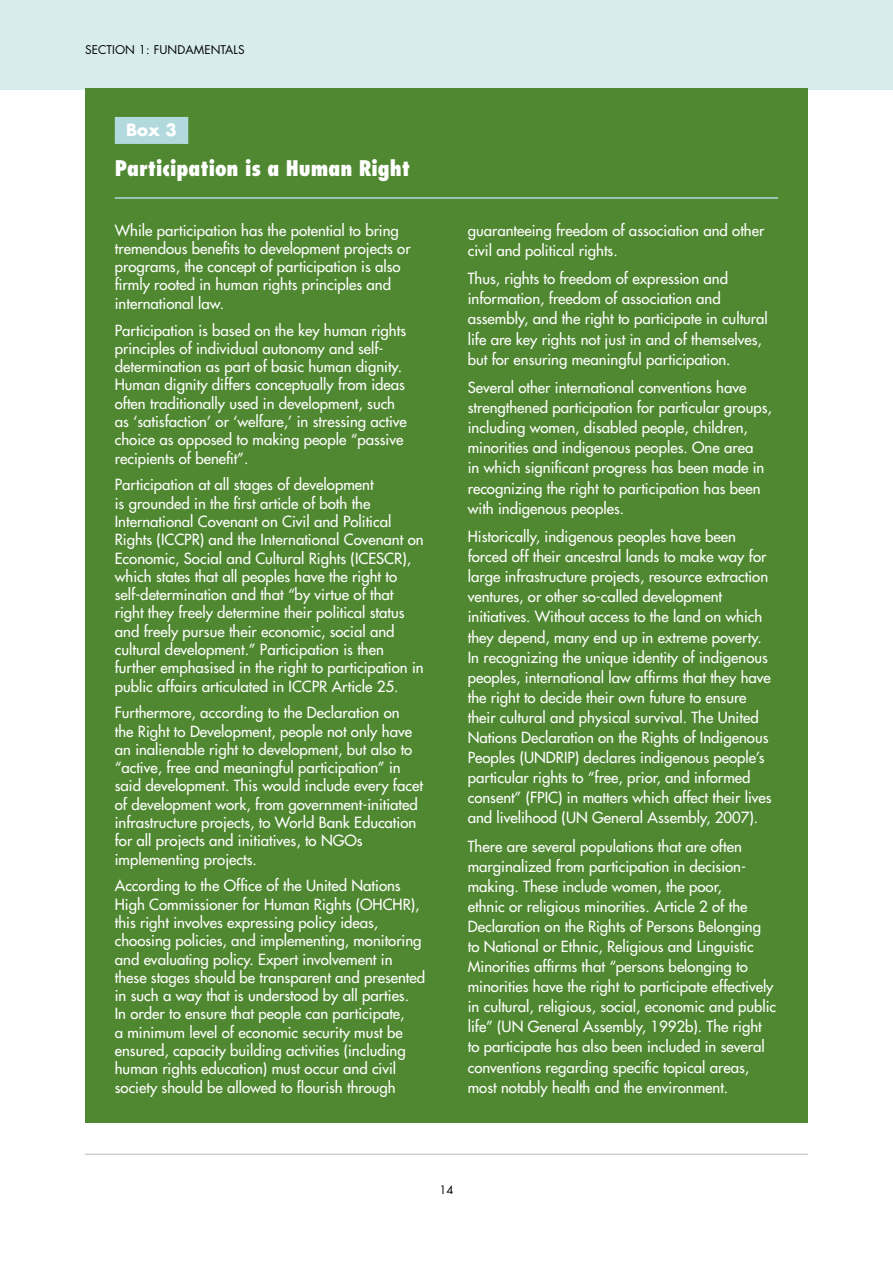
<style>
.page{position:relative;width:893px;height:1263px;background:#fff}
.page>*{position:absolute;margin:0;border:0;box-sizing:border-box;transform-origin:0 0}
.t1{font:800 condensed 21px "Futura Std";color:#fff}
.t2{font:700 16.5px "Futura Std";color:#fff}
.t3{font:500 15px/18.3px "Futura Std";color:#fff}
.t4{font:11.7px "Futura Std";letter-spacing:.01em;color:#000}
.t5{font:11.25px "Futura Std";color:#000}
</style>
<div class="page">
<hr style="left:85px;top:1154px;width:723px;height:1px;background:#bababa">
<div style="left:0;top:0;width:893px;height:89px;background:#d8ecee"></div>
<div style="left:85px;top:189px;width:723px;height:934px;background:#508831"></div>
<div style="left:85px;top:89px;width:723px;height:120px;background:#508831"></div>
<div style="left:115px;top:117px;width:73px;height:27px;background:#b2dade"></div>
<hr style="left:115px;top:197px;width:663px;height:2px;background:#b2dade">
<p class="t4" style="left:85px;top:43px;width:161px">SECTION 1: FUNDAMENTALS</p>
<p class="t2" style="left:126px;top:119px;width:52px">Box 3</p>
<h1 class="t1" style="left:115px;top:155px;width:297px">Participation is a Human Right</h1>
<p class="t3" style="left:115px;top:221px;width:297px">While participation has the potential to bring tremendous benefits to development projects or programs, the concept of participation is also firmly rooted in human rights principles and international law.</p>
<p class="t3" style="left:115px;top:321px;width:294px">Participation is based on the key human rights principles of individual autonomy and self&shy;determination as part of basic human dignity.<br>Human dignity differs conceptually from ideas often traditionally used in development, such as ‘satisfaction’ or ‘welfare,’ in stressing active choice as opposed to making people “passive recipients of benefit”.</p>
<p class="t3" style="left:115px;top:476px;width:310px">Participation at all stages of development<br>is grounded in the first article of both the International Covenant on Civil and Political Rights (ICCPR) and the International Covenant on Economic, Social and Cultural Rights (ICESCR), which states that all peoples have the right to self-determination and that “by virtue of that right they freely determine their political status and freely pursue their economic, social and cultural development.” Participation is then further emphasised in the right to participation in public affairs articulated in ICCPR Article 25.</p>
<p class="t3" style="left:115px;top:704px;width:310px">Furthermore, according to the Declaration on<br>the Right to Development, people not only have an inalienable right to development, but also to “active, free and meaningful participation” in said development. This would include every facet of development work, from government-initiated infrastructure projects, to World Bank Education for all projects and initiatives, to NGOs implementing projects.</p>
<p class="t3" style="left:115px;top:877px;width:312px">According to the Office of the United Nations High Commissioner for Human Rights (OHCHR), this right involves expressing policy ideas, choosing policies, and implementing, monitoring and evaluating policy. Expert involvement in these stages should be transparent and presented in such a way that is understood by all parties.<br>In order to ensure that people can participate,<br>a minimum level of economic security must be ensured, capacity building activities (including human rights education) must occur and civil society should be allowed to flourish through</p>
<p class="t3" style="left:468px;top:220px;width:298px;line-height:20.1px">guaranteeing freedom of association and other civil and political rights.</p>
<p class="t3" style="left:468px;top:269px;width:302px;line-height:20.1px">Thus, rights to freedom of expression and information, freedom of association and assembly, and the right to participate in cultural life are key rights not just in and of themselves, but for ensuring meaningful participation.</p>
<p class="t3" style="left:468px;top:378px;width:306px;line-height:20.1px">Several other international conventions have strengthened participation for particular groups, including women, disabled people, children, minorities and indigenous peoples. One area<br>in which significant progress has been made in recognizing the right to participation has been with indigenous peoples.</p>
<p class="t3" style="left:468px;top:527px;width:305px;line-height:20.1px">Historically, indigenous peoples have been forced off their ancestral lands to make way for large infrastructure projects, resource extraction ventures, or other so-called development initiatives. Without access to the land on which they depend, many end up in extreme poverty.<br>In recognizing the unique identity of indigenous peoples, international law affirms that they have the right to decide their own future to ensure their cultural and physical survival. The United Nations Declaration on the Rights of Indigenous Peoples (UNDRIP) declares indigenous people’s particular rights to “free, prior, and informed consent” (FPIC) in matters which affect their lives and livelihood (UN General Assembly, 2007).</p>
<p class="t3" style="left:468px;top:836px;width:310px;line-height:20.1px">There are several populations that are often marginalized from participation in decision&shy;making. These include women, the poor,<br>ethnic or religious minorities. Article 2 of the Declaration on the Rights of Persons Belonging to National or Ethnic, Religious and Linguistic Minorities affirms that “persons belonging to minorities have the right to participate effectively in cultural, religious, social, economic and public life” (UN General Assembly, 1992b). The right to participate has also been included in several conventions regarding specific topical areas, most notably health and the environment.</p>
<p class="t5" style="left:440px;top:1183px;width:15px">14</p>
</div>
